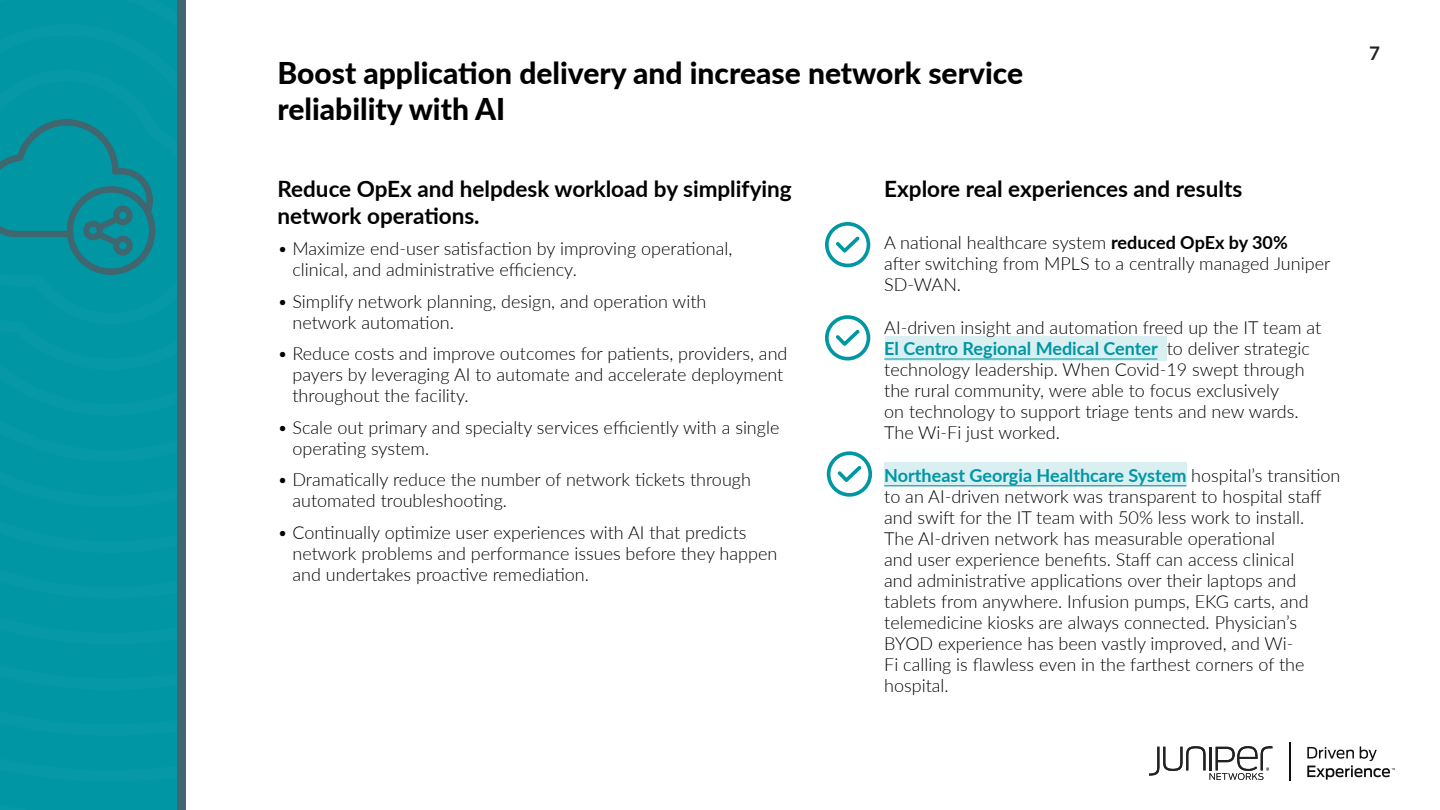
<style>
.page{position:relative;width:1440px;height:810px;background:#fff}
.page>*{position:absolute;margin:0;border:0;box-sizing:border-box;transform-origin:0 0}
.t1{font:800 30px/36px "Lato";color:#000}
.t2{font:700 22.5px/27px "Lato";color:#000}
.t3{font:700 18.75px "Lato";color:#212121}
.t4{font:300 18px/21px "Lato";color:#000}
.s1{font-weight:700}
.s2{font-weight:700;color:#0096a4}
</style>
<div class="page">
<div style="left:885px;top:336px;width:282px;height:24px;background:#d9eff1"></div>
<div style="left:885px;top:462px;width:302px;height:24px;background:#d9eff1"></div>
<hr style="left:884px;top:359px;width:273px;height:1px;background:#0096a4">
<hr style="left:884px;top:485px;width:302px;height:1px;background:#0096a4">
<div style="left:0;top:781px;width:177px;height:29px;background:#0096a4"></div>
<div style="left:0;top:736px;width:177px;height:45px;background:#0096a4"></div>
<div style="left:0;top:690px;width:177px;height:46px;background:#0096a4"></div>
<div style="left:0;top:644px;width:177px;height:46px;background:#0096a4"></div>
<div style="left:0;top:599px;width:177px;height:45px;background:#0096a4"></div>
<div style="left:0;top:553px;width:177px;height:46px;background:#0096a4"></div>
<div style="left:0;top:507px;width:177px;height:46px;background:#0096a4"></div>
<div style="left:0;top:461px;width:177px;height:46px;background:#0096a4"></div>
<div style="left:0;top:416px;width:177px;height:45px;background:#0096a4"></div>
<div style="left:0;top:0;width:177px;height:416px;background:#0096a4"></div>
<div style="left:0;top:24px;width:177px;height:346px;background:#0096a4"></div>
<svg style="left:0;top:70px;width:177px;height:254px;background:#07919e"></svg>
<div style="left:177px;top:0;width:8px;height:810px;background:#40666f"></div>
<hr style="left:1289px;top:742px;width:2px;height:39px;background:#0f0f0f">
<svg style="left:1149px;top:746px;width:123px;height:34px"></svg>
<svg style="left:1307px;top:746px;width:88px;height:34px"></svg>
<svg style="left:825px;top:222px;width:45px;height:45px"></svg>
<svg style="left:825px;top:315px;width:45px;height:46px"></svg>
<svg style="left:827px;top:451px;width:45px;height:46px"></svg>
<h1 class="t1" style="left:278px;top:54px;width:747px">Boost application delivery and increase network service reliability with AI</h1>
<p class="t2" style="left:278px;top:174px;width:516px">Reduce OpEx and helpdesk workload by simplifying network operations.</p>
<p class="t4" style="left:292px;top:237px;width:441px;text-indent:-15px">• Maximize end-user satisfaction by improving operational, clinical, and administrative efficiency.</p>
<p class="t4" style="left:292px;top:290px;width:415px;text-indent:-15px">• Simplify network planning, design, and operation with network automation.</p>
<p class="t4" style="left:292px;top:343px;width:497px;text-indent:-15px">• Reduce costs and improve outcomes for patients, providers, and payers by leveraging AI to automate and accelerate deployment throughout the facility.</p>
<p class="t4" style="left:292px;top:416px;width:488px;text-indent:-15px">• Scale out primary and specialty services efficiently with a single operating system.</p>
<p class="t4" style="left:292px;top:469px;width:460px;text-indent:-15px">• Dramatically reduce the number of network tickets through automated troubleshooting.</p>
<p class="t4" style="left:292px;top:521px;width:486px;text-indent:-15px">• Continually optimize user experiences with AI that predicts network problems and performance issues before they happen and undertakes proactive remediation.</p>
<p class="t2" style="left:884px;top:174px;width:360px">Explore real experiences and results</p>
<p class="t4" style="left:884px;top:231px;width:448px">A national healthcare system <span class="s1">reduced OpEx by 30%<br></span>after switching from MPLS to a centrally managed Juniper<br>SD-WAN.</p>
<p class="t4" style="left:884px;top:316px;width:439px">AI-driven insight and automation freed up the IT team at <span class="s2">El Centro Regional Medical Center</span> to deliver strategic technology leadership. When Covid-19 swept through the rural community, were able to focus exclusively<br>on technology to support triage tents and new wards.<br>The Wi-Fi just worked.</p>
<p class="t4" style="left:884px;top:464px;width:458px"><span class="s2">Northeast Georgia Healthcare System</span> hospital’s transition to an AI-driven network was transparent to hospital staff and swift for the IT team with 50% less work to install.<br>The AI-driven network has measurable operational<br>and user experience benefits. Staff can access clinical<br>and administrative applications over their laptops and tablets from anywhere. Infusion pumps, EKG carts, and telemedicine kiosks are always connected. Physician’s BYOD experience has been vastly improved, and Wi-<br>Fi calling is flawless even in the farthest corners of the hospital.</p>
<p class="t3" style="left:1369px;top:39px;width:12px">7</p>
</div>
